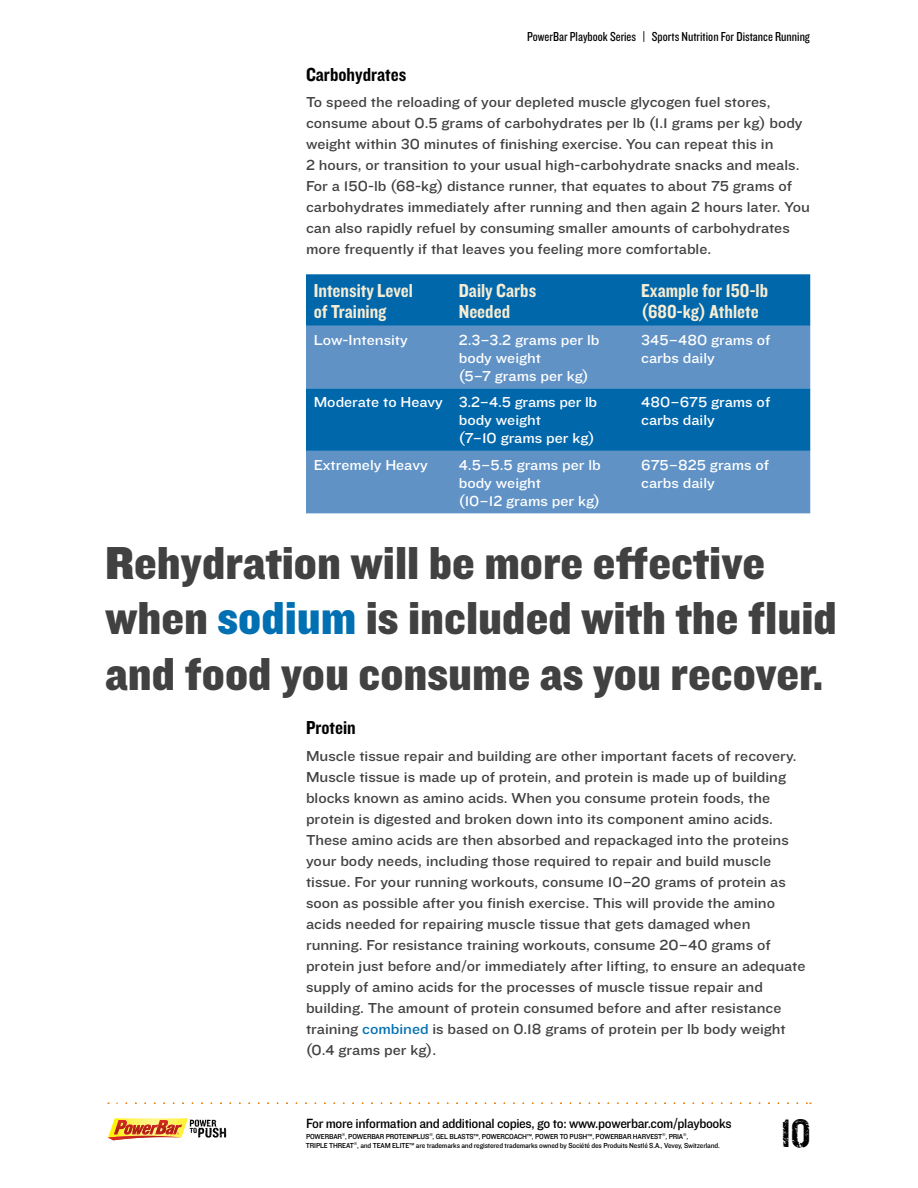
<style>
.page{position:relative;width:918px;height:1188px;background:#fff}
.page>*{position:absolute;margin:0;border:0;box-sizing:border-box;transform-origin:0 0}
.t1{font:48px/55.5px "Knockout HTF71 Full Middlewt";color:#414142}
.t2{font:39px "Power Bar K0 Beta 50 Distressed";color:#000}
.t3{font:19.5px/21.5px "Knockout HTF50 Welterweight";color:#f7edd4}
.t4{font:19.5px "Knockout HTF50 Welterweight";color:#000}
.t5{font:15px/21px "Knockout HTF32 Junior Cruiserwt";color:#414142}
.t6{font:15px/18px "Knockout HTF32 Junior Cruiserwt";color:#fff}
.t7{font:13.8px "Knockout HTF31 Junior Middlewt";letter-spacing:-.025em;color:#000}
.t8{font:13.5px "Knockout HTF29 Junior Liteweight";color:#000}
.t9{font:7.5px/9px "Knockout HTF31 Junior Middlewt";letter-spacing:-.02em;color:#000}
.s1{color:#0070b2}
</style>
<div class="page">
<svg style="left:117px;top:1102px;width:694px;height:2px"></svg>
<div style="left:306px;top:274px;width:504px;height:52px;background:#0067ab"></div>
<div style="left:306px;top:326px;width:504px;height:187px;background:#6092c6"></div>
<div style="left:306px;top:388px;width:504px;height:63px;background:#0067ab"></div>
<svg style="left:108px;top:1118px;width:118px;height:22px"></svg>
<p class="t8" style="left:527px;top:29px;width:284px">PowerBar Playbook Series | Sports Nutrition For Distance Running</p>
<h3 class="t4" style="left:306px;top:64px;width:102px">Carbohydrates</h3>
<p class="t5" style="left:306px;top:92px;width:505px">To speed the reloading of your depleted muscle glycogen fuel stores, consume about 0.5 grams of carbohydrates per lb (1.1 grams per kg) body weight within 30 minutes of finishing exercise. You can repeat this in<br>2 hours, or transition to your usual high-carbohydrate snacks and meals.<br>For a 150-lb (68-kg) distance runner, that equates to about 75 grams of carbohydrates immediately after running and then again 2 hours later. You can also rapidly refuel by consuming smaller amounts of carbohydrates more frequently if that leaves you feeling more comfortable.</p>
<h3 class="t3" style="left:314px;top:280px;width:101px">Intensity Level of Training</h3>
<h3 class="t3" style="left:459px;top:280px;width:79px">Daily Carbs<br>Needed</h3>
<h3 class="t3" style="left:641px;top:280px;width:128px">Example for 150-lb (680-kg) Athlete</h3>
<p class="t6" style="left:314px;top:331px;width:96px">Low-Intensity</p>
<p class="t6" style="left:459px;top:331px;width:142px">2.3–3.2 grams per lb body weight<br>(5–7 grams per kg)</p>
<p class="t6" style="left:641px;top:331px;width:131px">345–480 grams of carbs daily</p>
<p class="t6" style="left:459px;top:394px;width:140px;text-indent:-145px">Moderate to Heavy 3.2–4.5 grams per lb body weight<br>(7–10 grams per kg)</p>
<p class="t6" style="left:641px;top:394px;width:130px">480–675 grams of carbs daily</p>
<p class="t6" style="left:314px;top:456px;width:115px">Extremely Heavy</p>
<p class="t6" style="left:459px;top:456px;width:144px">4.5–5.5 grams per lb body weight<br>(10–12 grams per kg)</p>
<p class="t6" style="left:641px;top:456px;width:129px">675–825 grams of carbs daily</p>
<h1 class="t1" style="left:105px;top:536px;width:733px">Rehydration will be more effective when <span class="s1">sodium</span> is included with the fluid and food you consume as you recover.</h1>
<h3 class="t4" style="left:306px;top:717px;width:51px">Protein</h3>
<p class="t5" style="left:306px;top:746px;width:501px">Muscle tissue repair and building are other important facets of recovery.<br>Muscle tissue is made up of protein, and protein is made up of building blocks known as amino acids. When you consume protein foods, the protein is digested and broken down into its component amino acids.<br>These amino acids are then absorbed and repackaged into the proteins your body needs, including those required to repair and build muscle tissue. For your running workouts, consume 10–20 grams of protein as soon as possible after you finish exercise. This will provide the amino acids needed for repairing muscle tissue that gets damaged when running. For resistance training workouts, consume 20–40 grams of protein just before and/or immediately after lifting, to ensure an adequate supply of amino acids for the processes of muscle tissue repair and building. The amount of protein consumed before and after resistance training <span class="s1">combined</span> is based on 0.18 grams of protein per lb body weight (0.4 grams per kg).</p>
<p class="t7" style="left:306px;top:1116px;width:427px">For more information and additional copies, go to: www.powerbar.com/playbooks</p>
<p class="t9" style="left:306px;top:1132px;width:416px">POWERBAR<sup>®</sup>, POWERBAR PROTEINPLUS<sup>®</sup>, GEL BLASTS™, POWERCOACH™, POWER TO PUSH™, POWERBAR HARVEST<sup>®</sup>, PRIA<sup>®</sup>,<br>TRIPLE THREAT<sup>®</sup>, and TEAM ELITE™ are trademarks and registered trademarks owned by Société des Produits Nestlé S.A., Vevey, Switzerland.</p>
<h2 class="t2" style="left:781px;top:1115px;width:30px">10</h2>
</div>
